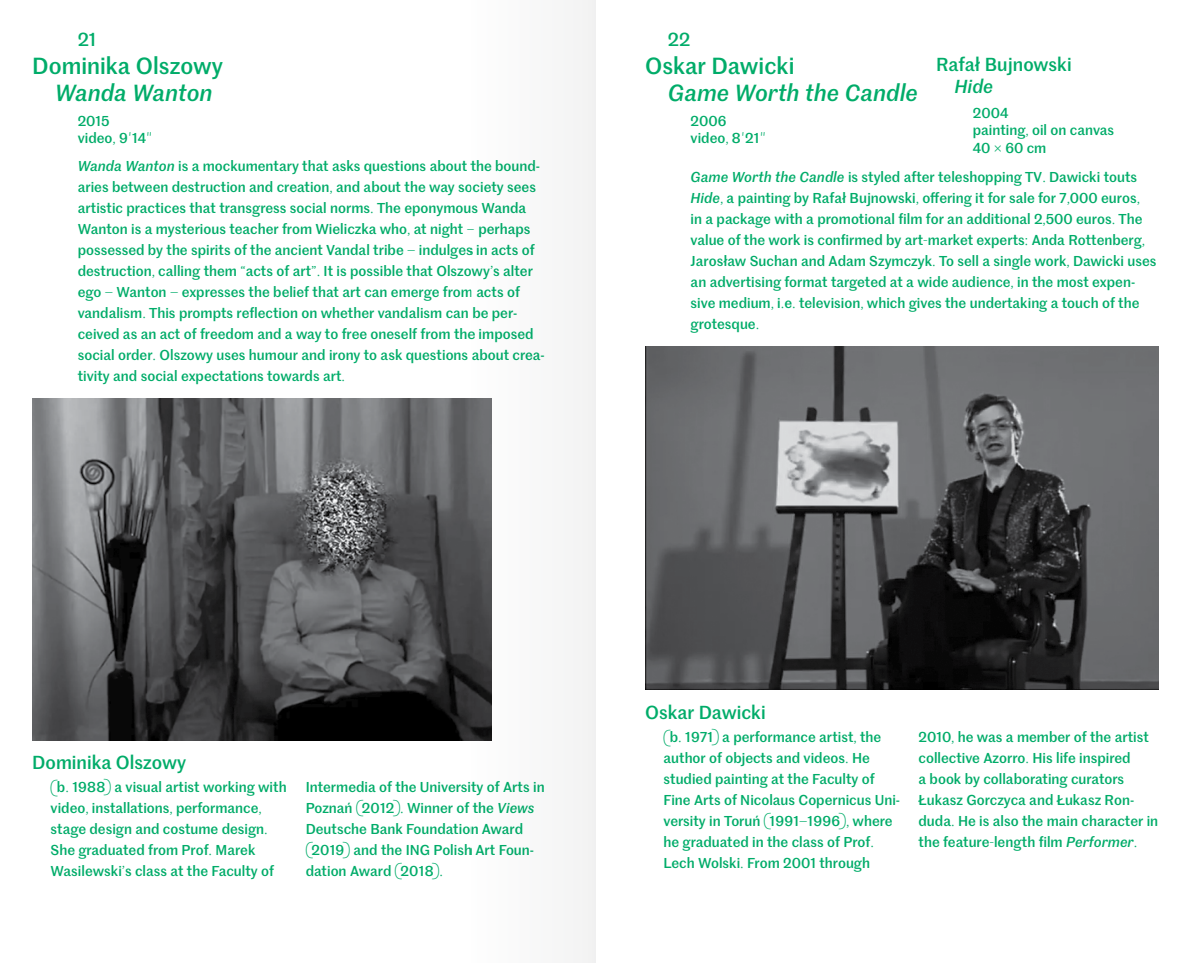
<style>
.page{position:relative;width:1191px;height:963px;background:#fff}
.page>*{position:absolute;margin:0;border:0;box-sizing:border-box;transform-origin:0 0}
.t1{font:italic 500 22.75px "Marr Sans";color:#00ac69}
.t2{font:500 22.75px "Marr Sans";color:#00ac69}
.t3{font:500 18.38px "Marr Sans";color:#00ac69}
.t4{font:italic 500 18.38px "Marr Sans";color:#00ac69}
.t5{font:500 14px/21px "Marr Sans";color:#00ac69}
.t6{font:8.75px "U Justunek Regular";color:#000}
.s1{font-family:"Marr Sans";font-weight:500;font-size:18.38px;color:#00ac69}
.s2{font-family:"U Justunek Regular";font-weight:400;font-size:8.75px;color:#000}
.s3{font-family:"U Interpunkcja Medium";font-weight:400}
.s4{font-style:italic}
</style>
<div class="page">
<img style="left:645px;top:346px;width:513px;height:344px">
<img style="left:32px;top:399px;width:439px;height:341px">
<div style="left:471px;top:0;width:124px;height:962px;background:#f7f8f8"></div>
<p class="t6" style="left:32px;top:38px;width:66px">33<span class="s1">21</span></p>
<h1 class="t2" style="left:32px;top:49px;width:192px">Dominika Olszowy</h1>
<h1 class="t1" style="left:55px;top:76px;width:159px">Wanda Wanton</h1>
<p class="t5" style="left:78px;top:111px;width:77px;line-height:17.5px;text-indent:-45px"><span class="s2">33</span>2015<br>video<span class="s3">,</span> 9<span class="s3">'</span>14<span class="s3">"</span></p>
<p class="t5" style="left:78px;top:155px;width:468px;text-indent:-45px"><span class="s2">33</span><span class="s4">Wanda Wanton</span> is a mockumentary that asks questions about the bound&shy;aries between destruction and creation<span class="s3">,</span> and about the way society sees artistic practices that transgress social norms<span class="s3">.</span> The eponymous Wanda Wanton is a mysterious teacher from Wieliczka who<span class="s3">,</span> at night <span class="s3">–</span> perhaps possessed by the spirits of the ancient Vandal tribe <span class="s3">–</span> indulges in acts of destruction<span class="s3">,</span> calling them <span class="s3">“</span>acts of art<span class="s3">”.</span> It is possible that Olszowy<span class="s3">’</span>s alter ego <span class="s3">–</span> Wanton <span class="s3">–</span> expresses the belief that art can emerge from acts of vandalism<span class="s3">.</span> This prompts reflection on whether vandalism can be per&shy;ceived as an act of freedom and a way to free oneself from the imposed social order<span class="s3">.</span> Olszowy uses humour and irony to ask questions about crea&shy;tivity and social expectations towards art<span class="s3">.</span></p>
<h2 class="t3" style="left:668px;top:26px;width:24px">22</h2>
<h1 class="t2" style="left:645px;top:49px;width:151px">Oskar Dawicki</h1>
<h1 class="t1" style="left:668px;top:76px;width:251px">Game Worth the Candle</h1>
<p class="t5" style="left:690px;top:111px;width:77px;line-height:17.5px;text-indent:-45px"><span class="s2">33</span>2006 video<span class="s3">,</span> 8<span class="s3">'</span>21<span class="s3">"</span></p>
<p class="t5" style="left:690px;top:165px;width:467px;text-indent:-45px"><span class="s2">33</span><span class="s4">Game Worth the Candle</span> is styled after teleshopping TV<span class="s3">.</span> Dawicki touts <span class="s4">Hide</span><span class="s3">,</span> a painting by Rafał Bujnowski<span class="s3">,</span> offering it for sale for 7<span class="s3">,</span>000 euros<span class="s3">,<br></span>in a package with a promotional film for an additional 2<span class="s3">,</span>500 euros<span class="s3">.</span> The value of the work is confirmed by art<span class="s3">-</span>market experts<span class="s3">:</span> Anda Rottenberg<span class="s3">, </span>Jarosław Suchan and Adam Szymczyk<span class="s3">.</span> To sell a single work<span class="s3">,</span> Dawicki uses an advertising format targeted at a wide audience<span class="s3">,</span> in the most expen&shy;sive medium<span class="s3">,</span> i<span class="s3">.</span>e<span class="s3">.</span> television<span class="s3">,</span> which gives the undertaking a touch of the grotesque<span class="s3">.</span></p>
<h2 class="t3" style="left:936px;top:51px;width:137px">Rafał Bujnowski</h2>
<h2 class="t4" style="left:954px;top:73px;width:40px">Hide</h2>
<p class="t5" style="left:972px;top:103px;width:143px;line-height:17.5px;text-indent:-37px"><span class="s2">22</span>2004<br>painting<span class="s3">,</span> oil on canvas<br>40 <span class="s3">×</span> 60 cm</p>
<h2 class="t3" style="left:32px;top:749px;width:156px">Dominika Olszowy</h2>
<p class="t5" style="left:51px;top:776px;width:237px"><span class="s3">(</span>b<span class="s3">.</span> 1988<span class="s3">)</span> a visual artist working with video<span class="s3">,</span> installations<span class="s3">,</span> performance<span class="s3">, </span>stage design and costume design<span class="s3">.<br></span>She graduated from Prof<span class="s3">.</span> Marek Wasilewski<span class="s3">’</span>s class at the Faculty of</p>
<p class="t5" style="left:306px;top:776px;width:240px">Intermedia of the University of Arts in<br>Poznań <span class="s3">(</span>2012<span class="s3">).</span> Winner of the <span class="s4">Views<br></span>Deutsche Bank Foundation Award <span class="s3">(</span>2019<span class="s3">)</span> and the ING Polish Art Foun&shy;dation Award <span class="s3">(</span>2018<span class="s3">).</span></p>
<h2 class="t3" style="left:645px;top:698px;width:122px">Oskar Dawicki</h2>
<p class="t5" style="left:663px;top:725px;width:238px"><span class="s3">(</span>b<span class="s3">.</span> 1971<span class="s3">)</span> a performance artist<span class="s3">,</span> the author of objects and videos<span class="s3">.</span> He studied painting at the Faculty of Fine Arts of Nicolaus Copernicus Uni&shy;versity in Toruń <span class="s3">(</span>1991<span class="s3">–</span>1996<span class="s3">),</span> where he graduated in the class of Prof<span class="s3">.<br></span>Lech Wolski<span class="s3">.</span> From 2001 through</p>
<p class="t5" style="left:918px;top:725px;width:241px">2010<span class="s3">,</span> he was a member of the artist collective Azorro<span class="s3">.</span> His life inspired<br>a book by collaborating curators Łukasz Gorczyca and Łukasz Ron&shy;duda<span class="s3">.</span> He is also the main character in the feature<span class="s3">-</span>length film <span class="s4">Performer</span><span class="s3">.</span></p>
</div>
